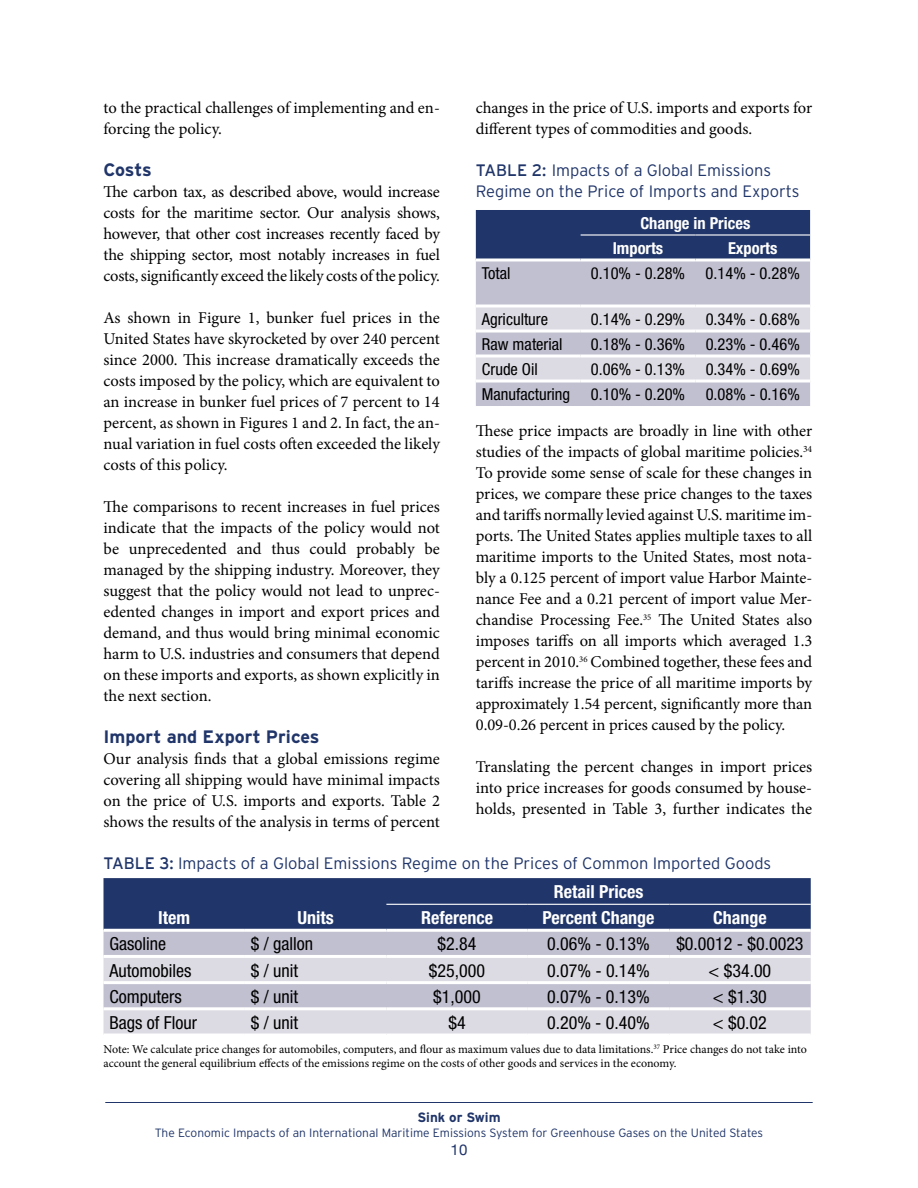
<style>
.page{position:relative;width:918px;height:1188px;background:#fff}
.page>*{position:absolute;margin:0;border:0;box-sizing:border-box;transform-origin:0 0}
.t1{font:condensed 18px "Helvetica Neue";color:#000}
.t2{font:700 condensed 18px "Helvetica Neue";color:#fff}
.t3{font:700 18px "Interstate";color:#203569}
.t4{font:16.5px/21px "Minion Pro";letter-spacing:-.005em;color:#000;text-align:justify}
.t5{font:condensed 16.5px "Helvetica Neue";color:#000}
.t6{font:300 16.5px/21px "Interstate";color:#203569}
.t7{font:700 condensed 16.5px/25px "Helvetica Neue";color:#fff}
.t8{font:15px "Helvetica Neue";color:#203569}
.t9{font:700 13.5px "Interstate";color:#203569}
.t10{font:12px/14.4px "Minion Pro";letter-spacing:-.005em;color:#000}
.t11{font:300 12px "Interstate";color:#203569}
.s1{font-weight:400}
</style>
<div class="page">
<hr style="left:105px;top:1102px;width:708px;height:1px;background:#203569">
<div style="left:476px;top:210px;width:334px;height:48px;background:#203569"></div>
<div style="left:476px;top:261px;width:334px;height:145px;background:#c1c0d0"></div>
<svg style="left:476px;top:308px;width:334px;height:72px;background:#d3d2dd"></svg>
<hr style="left:476px;top:305px;width:105px;height:3px;background:#fff">
<hr style="left:581px;top:305px;width:114px;height:3px;background:#fff">
<hr style="left:695px;top:305px;width:115px;height:3px;background:#fff">
<hr style="left:476px;top:330px;width:105px;height:3px;background:#fff">
<hr style="left:581px;top:330px;width:114px;height:3px;background:#fff">
<hr style="left:695px;top:330px;width:115px;height:3px;background:#fff">
<hr style="left:476px;top:355px;width:105px;height:3px;background:#fff">
<hr style="left:581px;top:355px;width:114px;height:3px;background:#fff">
<hr style="left:695px;top:355px;width:115px;height:3px;background:#fff">
<hr style="left:476px;top:380px;width:105px;height:3px;background:#fff">
<hr style="left:581px;top:380px;width:114px;height:3px;background:#fff">
<hr style="left:695px;top:380px;width:115px;height:3px;background:#fff">
<hr style="left:581px;top:234px;width:114px;height:2px;background:#fff">
<hr style="left:695px;top:234px;width:115px;height:2px;background:#fff">
<div style="left:104px;top:878px;width:707px;height:51px;background:#203569"></div>
<div style="left:104px;top:932px;width:707px;height:23px;background:#c1c0d0"></div>
<svg style="left:104px;top:958px;width:707px;height:75px;background:#d3d2dc"></svg>
<hr style="left:386px;top:904px;width:142px;height:1px;background:#fff">
<hr style="left:528px;top:904px;width:141px;height:1px;background:#fff">
<hr style="left:669px;top:904px;width:142px;height:1px;background:#fff">
<hr style="left:104px;top:981px;width:141px;height:3px;background:#fff">
<hr style="left:245px;top:981px;width:141px;height:3px;background:#fff">
<hr style="left:386px;top:981px;width:142px;height:3px;background:#fff">
<hr style="left:528px;top:981px;width:141px;height:3px;background:#fff">
<hr style="left:669px;top:981px;width:142px;height:3px;background:#fff">
<hr style="left:104px;top:1007px;width:141px;height:3px;background:#fff">
<hr style="left:245px;top:1007px;width:141px;height:3px;background:#fff">
<hr style="left:386px;top:1007px;width:142px;height:3px;background:#fff">
<hr style="left:528px;top:1007px;width:141px;height:3px;background:#fff">
<hr style="left:669px;top:1007px;width:142px;height:3px;background:#fff">
<p class="t4" style="left:104px;top:98px;width:338px">to the practical challenges of implementing and en&shy;forcing the policy.</p>
<p class="t3" style="left:104px;top:160px;width:50px">Costs</p>
<p class="t4" style="left:104px;top:182px;width:338px">The carbon tax, as described above, would increase costs for the maritime sector. Our analysis shows, however, that other cost increases recently faced by the shipping sector, most notably increases in fuel costs, significantly exceed the likely costs of the policy.</p>
<p class="t4" style="left:104px;top:308px;width:338px">As shown in Figure 1, bunker fuel prices in the United States have skyrocketed by over 240 percent since 2000. This increase dramatically exceeds the costs imposed by the policy, which are equivalent to an increase in bunker fuel prices of 7 percent to 14 percent, as shown in Figures 1 and 2. In fact, the an&shy;nual variation in fuel costs often exceeded the likely costs of this policy.</p>
<p class="t4" style="left:104px;top:497px;width:338px">The comparisons to recent increases in fuel prices indicate that the impacts of the policy would not be unprecedented and thus could probably be managed by the shipping industry. Moreover, they suggest that the policy would not lead to unprec&shy;edented changes in import and export prices and demand, and thus would bring minimal economic harm to U.S. industries and consumers that depend on these imports and exports, as shown explicitly in the next section.</p>
<p class="t3" style="left:104px;top:727px;width:218px">I mport and Export Prices</p>
<p class="t4" style="left:104px;top:749px;width:338px">Our analysis finds that a global emissions regime covering all shipping would have minimal impacts on the price of U.S. imports and exports. Table 2 shows the results of the analysis in terms of percent</p>
<p class="t4" style="left:476px;top:98px;width:338px">changes in the price of U.S. imports and exports for different types of commodities and goods.</p>
<p class="t6" style="left:476px;top:160px;width:325px"><span class="s1">TABLE 2:</span> Impacts of a Global Emissions<br>Regime on the Price of Imports and Exports</p>
<p class="t7" style="left:613px;top:210px;width:139px;text-indent:28px">Change in Prices<br>Imports</p>
<p class="t7" style="left:728px;top:235px;width:51px">Exports</p>
<p class="t5" style="left:482px;top:264px;width:30px">Total</p>
<p class="t5" style="left:591px;top:264px;width:210px">0.10% - 0.28% 0.14% - 0.28%</p>
<p class="t5" style="left:482px;top:310px;width:68px">Agriculture</p>
<p class="t5" style="left:591px;top:310px;width:210px">0.14% - 0.29% 0.34% - 0.68%</p>
<p class="t5" style="left:482px;top:335px;width:82px">Raw material</p>
<p class="t5" style="left:591px;top:335px;width:210px">0.18% - 0.36% 0.23% - 0.46%</p>
<p class="t5" style="left:482px;top:360px;width:57px">Crude Oil</p>
<p class="t5" style="left:591px;top:360px;width:210px">0.06% - 0.13% 0.34% - 0.69%</p>
<p class="t5" style="left:482px;top:385px;width:90px">Manufacturing</p>
<p class="t5" style="left:591px;top:385px;width:210px">0.10% - 0.20% 0.08% - 0.16%</p>
<p class="t4" style="left:476px;top:420px;width:338px">These price impacts are broadly in line with other studies of the impacts of global maritime policies.<sup>34<br></sup>To provide some sense of scale for these changes in prices, we compare these price changes to the taxes and tariffs normally levied against U.S. maritime im&shy;ports. The United States applies multiple taxes to all maritime imports to the United States, most nota&shy;bly a 0.125 percent of import value Harbor Mainte&shy;nance Fee and a 0.21 percent of import value Mer&shy;chandise Processing Fee.<sup>35</sup> The United States also imposes tariffs on all imports which averaged 1.3 percent in 2010.<sup>36</sup> Combined together, these fees and tariffs increase the price of all maritime imports by approximately 1.54 percent, significantly more than 0.09-0.26 percent in prices caused by the policy.</p>
<p class="t4" style="left:476px;top:756px;width:338px">Translating the percent changes in import prices into price increases for goods consumed by house&shy;holds, presented in Table 3, further indicates the</p>
<p class="t6" style="left:104px;top:852px;width:669px"><span class="s1">TABLE 3:</span> Impacts of a Global Emissions Regime on the Prices of Common Imported Goods</p>
<p class="t2" style="left:554px;top:881px;width:91px">Retail Prices</p>
<p class="t2" style="left:158px;top:907px;width:33px">Item</p>
<p class="t2" style="left:298px;top:907px;width:38px">Units</p>
<p class="t2" style="left:421px;top:907px;width:73px">Reference</p>
<p class="t2" style="left:542px;top:907px;width:114px">Percent Change</p>
<p class="t2" style="left:713px;top:907px;width:55px">Change</p>
<p class="t1" style="left:109px;top:934px;width:58px">Gasoline</p>
<p class="t1" style="left:251px;top:934px;width:64px">$ / gallon</p>
<p class="t1" style="left:438px;top:934px;width:40px">$2.84</p>
<p class="t1" style="left:547px;top:934px;width:104px">0.06% - 0.13%</p>
<p class="t1" style="left:676px;top:934px;width:129px">$0.0012 - $0.0023</p>
<p class="t1" style="left:109px;top:960px;width:83px">Automobiles</p>
<p class="t1" style="left:251px;top:960px;width:49px">$ / unit</p>
<p class="t1" style="left:429px;top:960px;width:58px">$25,000</p>
<p class="t1" style="left:547px;top:960px;width:104px">0.07% - 0.14%</p>
<p class="t1" style="left:709px;top:960px;width:64px">&lt; $34.00</p>
<p class="t1" style="left:109px;top:986px;width:74px">Computers</p>
<p class="t1" style="left:251px;top:986px;width:49px">$ / unit</p>
<p class="t1" style="left:433px;top:986px;width:49px">$1,000</p>
<p class="t1" style="left:547px;top:986px;width:104px">0.07% - 0.13%</p>
<p class="t1" style="left:713px;top:986px;width:55px">&lt; $1.30</p>
<p class="t1" style="left:109px;top:1012px;width:89px">Bags of Flour</p>
<p class="t1" style="left:251px;top:1012px;width:49px">$ / unit</p>
<p class="t1" style="left:448px;top:1012px;width:19px">$4</p>
<p class="t1" style="left:547px;top:1012px;width:104px">0.20% - 0.40%</p>
<p class="t1" style="left:713px;top:1012px;width:55px">&lt; $0.02</p>
<p class="t10" style="left:103px;top:1042px;width:705px">Note: We calculate price changes for automobiles, computers, and flour as maximum values due to data limitations.<sup>37</sup> Price changes do not take into account the general equilibrium effects of the emissions regime on the costs of other goods and services in the economy.</p>
<p class="t9" style="left:417px;top:1110px;width:85px">Sink or Swim</p>
<p class="t11" style="left:155px;top:1126px;width:610px">The Economic Impacts of an International Maritime Emissions System for Greenhouse Gases on the United States</p>
<p class="t8" style="left:451px;top:1140px;width:18px">10</p>
</div>
